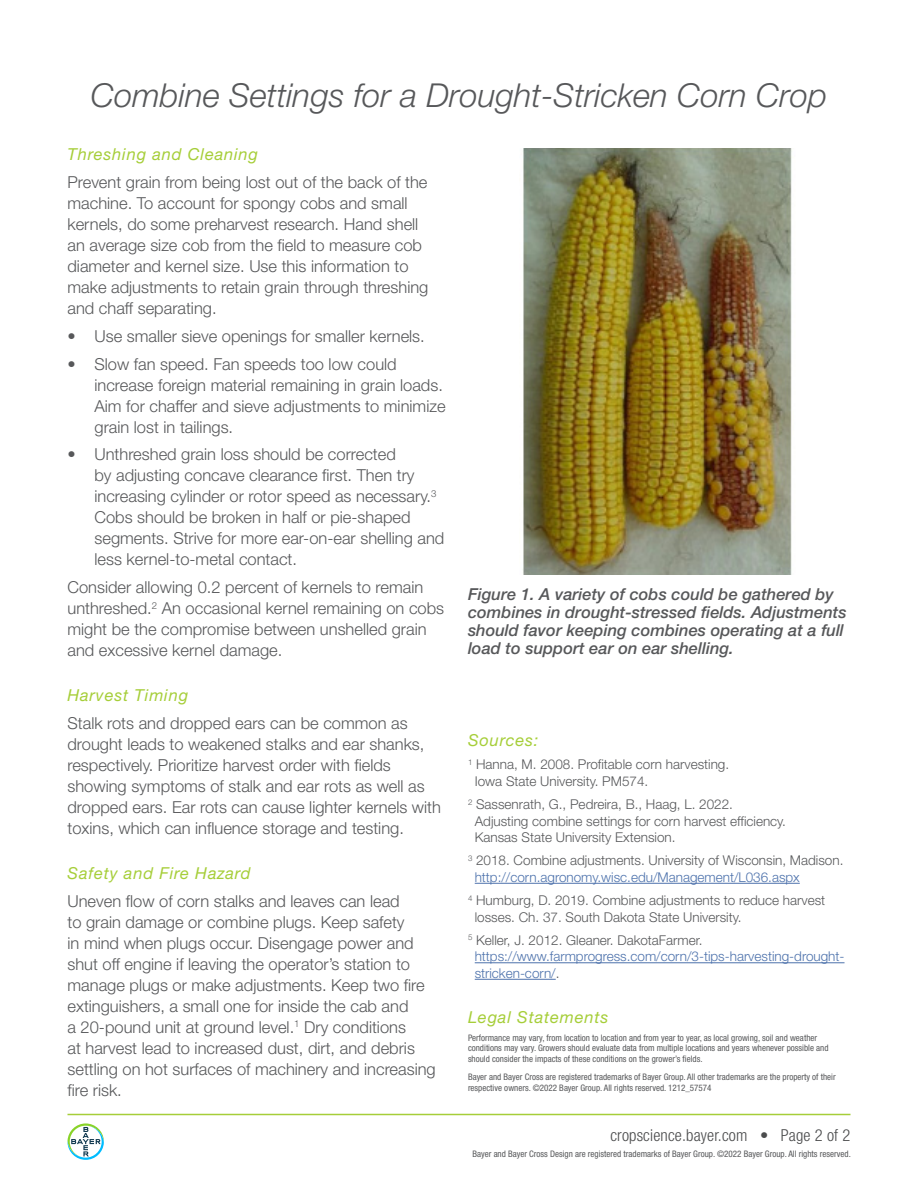
<style>
.page{position:relative;width:918px;height:1188px;background:#fff}
.page>*{position:absolute;margin:0;border:0;box-sizing:border-box;transform-origin:0 0}
.Title__Bayer{font:italic 300 33px "Helvetica Neue LT Pro";color:#57585a}
.Universal_Text{font:300 16.5px/21px "Helvetica Neue";color:#57585a}
.Universal_Caption{font:italic 500 16.5px/18px "Helvetica Neue LT Pro";color:#57585a}
.Subhead__Bayer{font:italic 16.5px "Helvetica Neue LT Pro";letter-spacing:.05em;color:#a6ce39}
.t1{font:300 condensed 16.5px "Helvetica Neue LT Std";letter-spacing:.01em;color:#4b4c4d}
.Universal_Text-2{font:300 13.5px/16.5px "Helvetica Neue";color:#57585a}
.Universal_Text-3{font:300 13.5px/16.5px "Helvetica Neue";color:#4d72ac}
.Legals{font:condensed 9px/10.8px "Helvetica Neue LT Std";color:#57585a}
.s1{color:#4d72ac}
.s2{color:#57585a}
</style>
<div class="page">
<svg style="left:68px;top:1123px;width:36px;height:37px"></svg>
<hr style="left:68px;top:1114px;width:782px;height:1px;background:#a6ce39">
<hr style="left:475px;top:883px;width:325px;height:1px;background:#4d72ac">
<hr style="left:475px;top:962px;width:370px;height:1px;background:#4d72ac">
<hr style="left:475px;top:979px;width:81px;height:1px;background:#4d72ac">
<img style="left:523px;top:148px;width:269px;height:427px">
<p class="Title__Bayer" style="left:91px;top:76px;width:738px">Combine Settings for a Drought-Stricken Corn Crop</p>
<p class="Subhead__Bayer" style="left:68px;top:144px;width:192px">Threshing and Cleaning</p>
<p class="Universal_Text" style="left:68px;top:171px;width:362px">Prevent grain from being lost out of the back of the machine. To account for spongy cobs and small kernels, do some preharvest research. Hand shell an average size cob from the field to measure cob diameter and kernel size. Use this information to make adjustments to retain grain through threshing and chaff separating.</p>
<p class="Universal_Text" style="left:68px;top:325px;width:359px">• Use smaller sieve openings for smaller kernels.</p>
<p class="Universal_Text" style="left:94px;top:353px;width:353px;text-indent:-27px">• Slow fan speed. Fan speeds too low could increase foreign material remaining in grain loads.<br>Aim for chaffer and sieve adjustments to minimize grain lost in tailings.</p>
<p class="Universal_Text" style="left:94px;top:444px;width:351px;text-indent:-27px">• Unthreshed grain loss should be corrected<br>by adjusting concave clearance first. Then try increasing cylinder or rotor speed as necessary.<sup>3<br></sup>Cobs should be broken in half or pie-shaped segments. Strive for more ear-on-ear shelling and less kernel-to-metal contact.</p>
<p class="Universal_Text" style="left:68px;top:576px;width:378px">Consider allowing 0.2 percent of kernels to remain unthreshed.<sup>2</sup> An occasional kernel remaining on cobs might be the compromise between unshelled grain and excessive kernel damage.</p>
<p class="Subhead__Bayer" style="left:68px;top:685px;width:122px">Harvest Timing</p>
<p class="Universal_Text" style="left:68px;top:712px;width:375px">Stalk rots and dropped ears can be common as drought leads to weakened stalks and ear shanks, respectively. Prioritize harvest order with fields showing symptoms of stalk and ear rots as well as dropped ears. Ear rots can cause lighter kernels with toxins, which can influence storage and testing.</p>
<p class="Subhead__Bayer" style="left:68px;top:863px;width:185px">Safety and Fire Hazard</p>
<p class="Universal_Text" style="left:68px;top:890px;width:370px">Uneven flow of corn stalks and leaves can lead<br>to grain damage or combine plugs. Keep safety<br>in mind when plugs occur. Disengage power and shut off engine if leaving the operator’s station to manage plugs or make adjustments. Keep two fire extinguishers, a small one for inside the cab and<br>a 20-pound unit at ground level.<sup>1</sup> Dry conditions<br>at harvest lead to increased dust, dirt, and debris settling on hot surfaces of machinery and increasing fire risk.</p>
<p class="Universal_Caption" style="left:468px;top:585px;width:380px">Figure 1. A variety of cobs could be gathered by combines in drought-stressed fields. Adjustments should favor keeping combines operating at a full load to support ear on ear shelling.</p>
<p class="Subhead__Bayer" style="left:468px;top:730px;width:72px">Sources:</p>
<p class="Universal_Text-2" style="left:475px;top:756px;width:256px;text-indent:-7px"><sup>1</sup> Hanna, M. 2008. Profitable corn harvesting.<br>Iowa State University. PM574.</p>
<p class="Universal_Text-2" style="left:475px;top:796px;width:313px;text-indent:-7px"><sup>2</sup> Sassenrath, G., Pedreira, B., Haag, L. 2022.<br>Adjusting combine settings for corn harvest efficiency.<br>Kansas State University Extension.</p>
<p class="Universal_Text-2" style="left:475px;top:852px;width:370px;text-indent:-7px"><sup>3</sup> 2018. Combine adjustments. University of Wisconsin, Madison. <span class="s1">http://corn.agronomy.wisc.edu/Management/L036.aspx</span></p>
<p class="Universal_Text-2" style="left:475px;top:892px;width:352px;text-indent:-7px"><sup>4</sup> Humburg, D. 2019. Combine adjustments to reduce harvest losses. Ch. 37. South Dakota State University.</p>
<p class="Universal_Text-3" style="left:475px;top:932px;width:371px;text-indent:-7px"><sup>5</sup> <span class="s2">Keller, J. 2012. Gleaner. DakotaFarmer. </span>https://www.farmprogress.com/corn/3-tips-harvesting-drought&shy;stricken-corn/<span class="s2">.</span></p>
<p class="Subhead__Bayer" style="left:468px;top:1007px;width:142px">Legal Statements</p>
<p class="Legals" style="left:468px;top:1032px;width:362px">Performance may vary, from location to location and from year to year, as local growing, soil and weather conditions may vary. Growers should evaluate data from multiple locations and years whenever possible and should consider the impacts of these conditions on the grower’s fields.</p>
<p class="Legals" style="left:468px;top:1071px;width:369px">Bayer and Bayer Cross are registered trademarks of Bayer Group. All other trademarks are the property of their respective owners. ©2022 Bayer Group. All rights reserved. 1212_57574</p>
<p class="t1" style="left:610px;top:1126px;width:242px">cropscience.bayer.com • Page 2 of 2</p>
<p class="Legals" style="left:473px;top:1149px;width:380px">Bayer and Bayer Cross Design are registered trademarks of Bayer Group. ©2022 Bayer Group. All rights reserved.</p>
</div>
